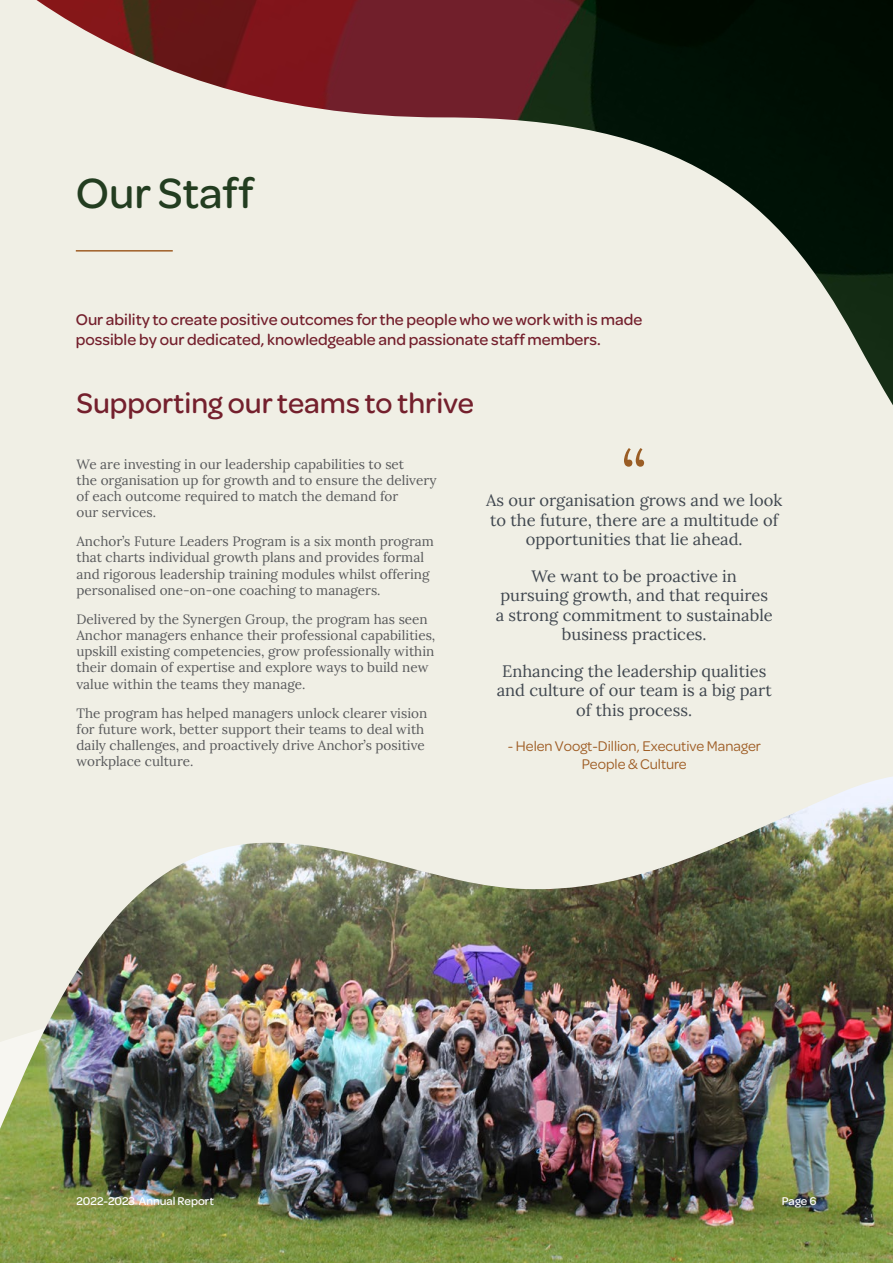
<style>
.page{position:relative;width:893px;height:1263px;background:#f0efe5}
.page>*{position:absolute;margin:0;border:0;box-sizing:border-box;transform-origin:0 0}
.t1{font:66.6px "Lora";color:#9a5d25}
.t2{font:500 45px "Omnes";color:#233d20}
.t3{font:500 30px "Omnes";color:#74202d}
.t4{font:16.5px/19.5px "Lora";color:#40474f;text-align:center}
.t5{font:500 16.5px/19.8px "Omnes";color:#74202d}
.t6{font:15px/18px "Omnes";color:#9f5e26;text-align:center}
.t7{font:13.5px/16.2px "Lora";color:#58595b}
.t8{font:500 12px "Omnes";color:#fff}
</style>
<div class="page">
<img style="left:0;top:1129px;width:893px;height:134px">
<img style="left:0;top:776px;width:893px;height:353px">
<img style="left:37px;top:0;width:856px;height:405px">
<h2 class="t2" style="left:76px;top:162px;width:181px">Our Staff</h2>
<p class="t5" style="left:76px;top:308px;width:568px">Our ability to create positive outcomes for the people who we work with is made possible by our dedicated, knowledgeable and passionate staff members.</p>
<h3 class="t3" style="left:77px;top:382px;width:399px">Supporting our teams to thrive</h3>
<p class="t7" style="left:77px;top:455px;width:362px">We are investing in our leadership capabilities to set<br>the organisation up for growth and to ensure the delivery of each outcome required to match the demand for<br>our services.</p>
<p class="t7" style="left:77px;top:532px;width:359px">Anchor’s Future Leaders Program is a six month program that charts individual growth plans and provides formal and rigorous leadership training modules whilst offering personalised one-on-one coaching to managers.</p>
<p class="t7" style="left:77px;top:610px;width:360px">Delivered by the Synergen Group, the program has seen Anchor managers enhance their professional capabilities, upskill existing competencies, grow professionally within their domain of expertise and explore ways to build new value within the teams they manage.</p>
<p class="t7" style="left:77px;top:704px;width:352px">The program has helped managers unlock clearer vision for future work, better support their teams to deal with daily challenges, and proactively drive Anchor’s positive workplace culture.</p>
<h1 class="t1" style="left:621px;top:424px;width:28px">“</h1>
<p class="t4" style="left:486px;top:489px;width:297px">As our organisation grows and we look to the future, there are a multitude of opportunities that lie ahead.</p>
<p class="t4" style="left:496px;top:565px;width:279px">We want to be proactive in pursuing growth, and that requires a strong commitment to sustainable business practices.</p>
<p class="t4" style="left:497px;top:660px;width:276px">Enhancing the leadership qualities and culture of our team is a big part of this process.</p>
<p class="t6" style="left:508px;top:736px;width:255px">- Helen Voogt-Dillion, Executive Manager<br>People &amp; Culture</p>
<p class="t8" style="left:77px;top:1193px;width:139px">2022-2023 Annual Report</p>
<p class="t8" style="left:782px;top:1193px;width:36px">Page 6</p>
</div>
